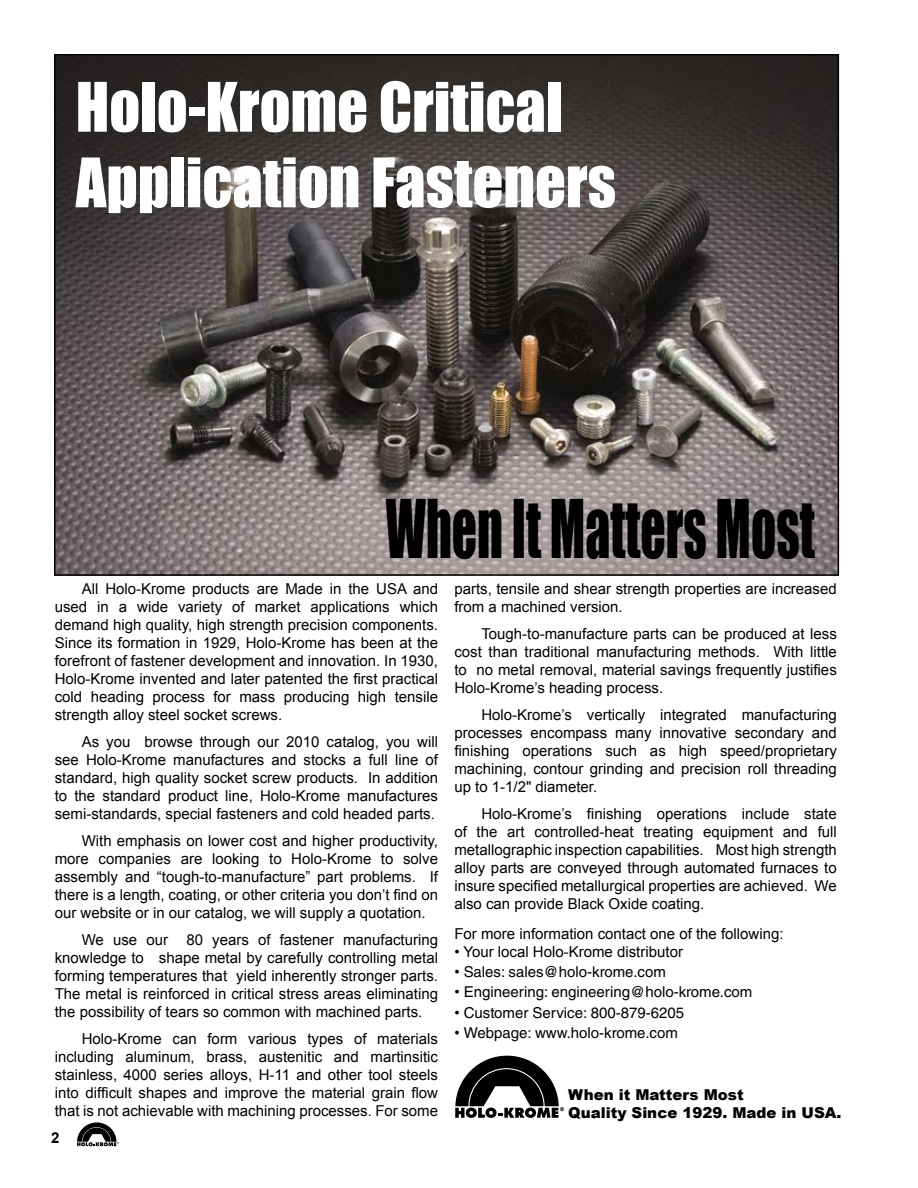
<style>
.page{position:relative;width:918px;height:1188px;background:#fff}
.page>*{position:absolute;margin:0;border:0;box-sizing:border-box;transform-origin:0 0}
.t1{font:74.25px "Impact";color:#000;scale:.67 1}
.t2{font:63px/75.6px "Impact";color:#fff;scale:.96 1}
.t3{font:15px/18px "Arial";color:#000;text-align:justify}
.t4{font:15px "Helvetica LT Std";color:#000}
.t5{font:900 15px/18px "Arial";color:#000}
.t6{font:700 15px "Arial";color:#000}
.s1{font-family:"Arial"}
</style>
<div class="page">
<svg style="left:77px;top:1122px;width:42px;height:24px"></svg>
<img style="left:57px;top:57px;width:779px;height:516px">
<svg style="left:455px;top:1056px;width:109px;height:62px"></svg>
<h2 class="t2" style="left:76px;top:68px;width:564px">Holo-Krome Critical<br>Application Fasteners</h2>
<h1 class="t1" style="left:386px;top:472px;width:642px">When It Matters Most</h1>
<p class="t3" style="left:55px;top:580px;width:385px;text-indent:27px">All Holo-Krome products are Made in the USA and used in a wide variety of market applications which demand high quality, high strength precision components.<br>Since its formation in 1929, Holo-Krome has been at the forefront of fastener development and innovation. In 1930, Holo-Krome invented and later patented the first practical cold heading process for mass producing high tensile strength alloy steel socket screws.</p>
<p class="t3" style="left:55px;top:733px;width:385px;text-indent:27px">As you browse through our 2010 catalog, you will see Holo-Krome manufactures and stocks a full line of standard, high quality socket screw products. In addition to the standard product line, Holo-Krome manufactures semi-standards, special fasteners and cold headed parts.</p>
<p class="t3" style="left:55px;top:832px;width:385px;text-indent:27px">With emphasis on lower cost and higher productivity, more companies are looking to Holo-Krome to solve assembly and “tough-to-manufacture” part problems. If there is a length, coating, or other criteria you don’t find on our website or in our catalog, we will supply a quotation.</p>
<p class="t3" style="left:55px;top:931px;width:385px;text-indent:27px">We use our 80 years of fastener manufacturing knowledge to shape metal by carefully controlling metal forming temperatures that yield inherently stronger parts.<br>The metal is reinforced in critical stress areas eliminating the possibility of tears so common with machined parts.</p>
<p class="t3" style="left:55px;top:1030px;width:385px;text-indent:27px">Holo-Krome can form various types of materials including aluminum, brass, austenitic and martinsitic stainless, 4000 series alloys, H-11 and other tool steels into difficult shapes and improve the material grain flow that is not achievable with machining processes. For some</p>
<p class="t3" style="left:454px;top:580px;width:384px">parts, tensile and shear strength properties are increased from a machined version.</p>
<p class="t3" style="left:454px;top:625px;width:384px;text-indent:27px">Tough-to-manufacture parts can be produced at less cost than traditional manufacturing methods. With little to no metal removal, material savings frequently justifies Holo-Krome’s heading process.</p>
<p class="t3" style="left:454px;top:706px;width:384px;text-indent:27px">Holo-Krome’s vertically integrated manufacturing processes encompass many innovative secondary and finishing operations such as high speed/proprietary machining, contour grinding and precision roll threading up to 1-1/2" diameter.</p>
<p class="t3" style="left:454px;top:805px;width:384px;text-indent:27px">Holo-Krome’s finishing operations include state of the art controlled-heat treating equipment and full metallographic inspection capabilities. Most high strength alloy parts are conveyed through automated furnaces to insure specified metallurgical properties are achieved. We also can provide Black Oxide coating.</p>
<p class="t3" style="left:454px;top:925px;width:331px">For more information contact one of the following:</p>
<p class="t3" style="left:454px;top:943px;width:230px">• Your local Holo-Krome distributor</p>
<p class="t4" style="left:454px;top:963px;width:213px"><span class="s1">•</span> Sales: sales@holo-krome.com</p>
<p class="t4" style="left:454px;top:983px;width:300px"><span class="s1">•</span> Engineering: engineering@holo-krome.com</p>
<p class="t4" style="left:454px;top:1004px;width:231px"><span class="s1">•</span> Customer Service: 800-879-6205</p>
<p class="t4" style="left:454px;top:1024px;width:225px"><span class="s1">•</span> Webpage: www.holo-krome.com</p>
<p class="t5" style="left:568px;top:1085px;width:275px">When it Matters Most<br>Quality Since 1929. Made in USA.</p>
<p class="t6" style="left:51px;top:1128px;width:10px">2</p>
</div>
